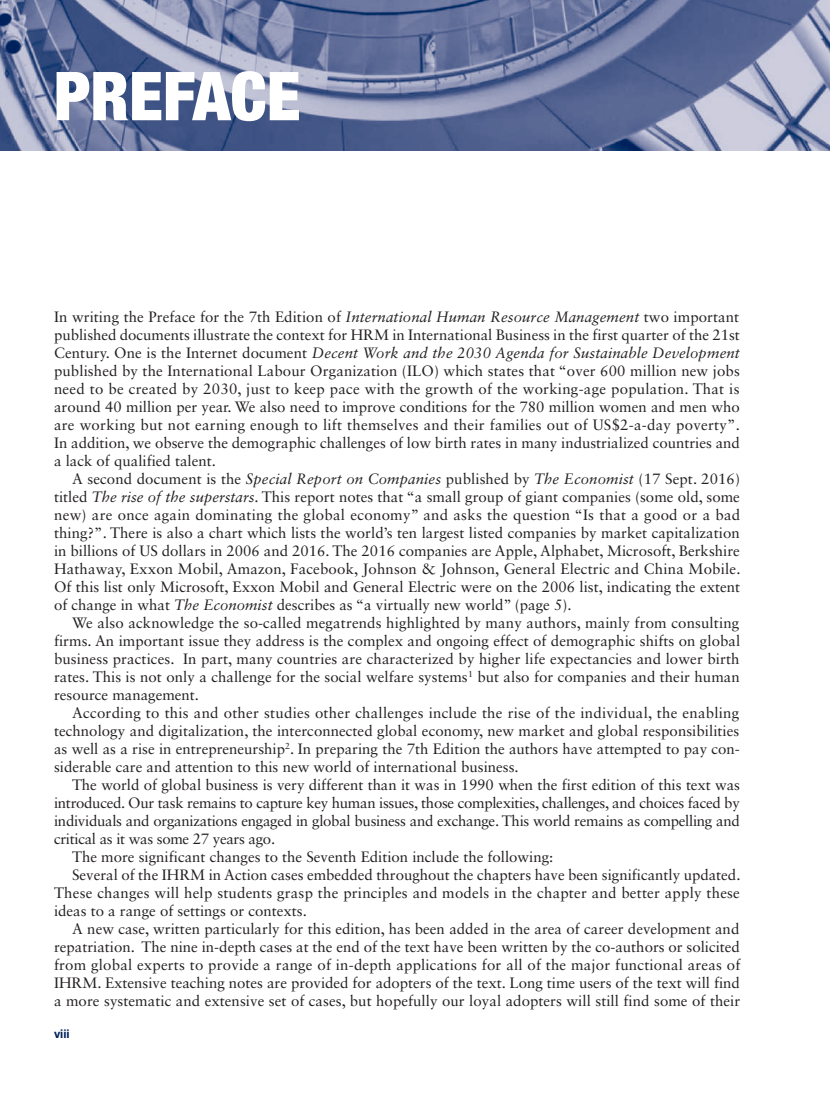
<style>
.page{position:relative;width:830px;height:1106px;background:#fff}
.page>*{position:absolute;margin:0;border:0;box-sizing:border-box;transform-origin:0 0}
.t1{font:900 condensed 67.5px "Helvetica Neue LT Std";color:#fff}
.t2{font:15px "Sabon LT Std";color:#231f20}
.t3{font:15px "Sabon LT Std";letter-spacing:-.02em;color:#231f20}
.t4{font:italic 15px "Sabon LT Std";letter-spacing:.005em;color:#231f20}
.t5{font:15px "Sabon LT Std";letter-spacing:.02em;color:#231f20}
.t6{font:700 12px "Helvetica Neue LT Std";color:#00205b}
.s1{font-style:italic}
.s2{font-style:normal}
</style>
<div class="page">
<img style="left:0;top:0;width:829px;height:150px">
<p class="t1" style="left:54px;top:55px;width:248px">PREFACE</p>
<p class="t2" style="left:54px;top:308px;width:686px">In writing the Preface for the 7th Edition of <span class="s1">International Human Resource Management</span> two important</p>
<p class="t2" style="left:54px;top:326px;width:687px">published documents illustrate the context for HRM in International Business in the first quarter of the 21st</p>
<p class="t4" style="left:54px;top:344px;width:687px"><span class="s2">Century. One is the Internet document</span> Decent Work and the 2030 Agenda for Sustainable Development</p>
<p class="t2" style="left:54px;top:362px;width:687px">published by the International Labour Organization (ILO) which states that “over 600 million new jobs</p>
<p class="t2" style="left:54px;top:380px;width:686px">need to be created by 2030, just to keep pace with the growth of the working-age population. That is</p>
<p class="t2" style="left:54px;top:398px;width:687px">around 40 million per year. We also need to improve conditions for the 780 million women and men who</p>
<p class="t2" style="left:54px;top:416px;width:687px">are working but not earning enough to lift themselves and their families out of US$2-a-day poverty”.</p>
<p class="t2" style="left:54px;top:434px;width:687px">In addition, we observe the demographic challenges of low birth rates in many industrialized countries and</p>
<p class="t2" style="left:54px;top:452px;width:163px">a lack of qualified talent.</p>
<p class="t2" style="left:72px;top:470px;width:669px">A second document is the <span class="s1">Special Report on Companies</span> published by <span class="s1">The Economist</span> (17 Sept. 2016)</p>
<p class="t2" style="left:54px;top:488px;width:687px">titled <span class="s1">The rise of the superstars</span>. This report notes that “a small group of giant companies (some old, some</p>
<p class="t5" style="left:54px;top:506px;width:687px">new) are once again dominating the global economy” and asks the question “Is that a good or a bad</p>
<p class="t2" style="left:54px;top:524px;width:687px">thing?”. There is also a chart which lists the world’s ten largest listed companies by market capitalization</p>
<p class="t2" style="left:54px;top:542px;width:687px">in billions of US dollars in 2006 and 2016. The 2016 companies are Apple, Alphabet, Microsoft, Berkshire</p>
<p class="t2" style="left:54px;top:560px;width:687px">Hathaway, Exxon Mobil, Amazon, Facebook, Johnson &amp; Johnson, General Electric and China Mobile.</p>
<p class="t2" style="left:54px;top:578px;width:687px">Of this list only Microsoft, Exxon Mobil and General Electric were on the 2006 list, indicating the extent</p>
<p class="t2" style="left:54px;top:596px;width:519px">of change in what <span class="s1">The Economist</span> describes as “a virtually new world” (page 5).</p>
<p class="t2" style="left:72px;top:614px;width:668px">We also acknowledge the so-called megatrends highlighted by many authors, mainly from consulting</p>
<p class="t2" style="left:54px;top:632px;width:687px">firms. An important issue they address is the complex and ongoing effect of demographic shifts on global</p>
<p class="t2" style="left:54px;top:650px;width:686px">business practices. In part, many countries are characterized by higher life expectancies and lower birth</p>
<p class="t2" style="left:54px;top:668px;width:687px">rates. This is not only a challenge for the social welfare systems<sup>1</sup> but also for companies and their human</p>
<p class="t2" style="left:54px;top:686px;width:146px">resource management.</p>
<p class="t2" style="left:72px;top:704px;width:668px">According to this and other studies other challenges include the rise of the individual, the enabling</p>
<p class="t2" style="left:54px;top:722px;width:686px">technology and digitalization, the interconnected global economy, new market and global responsibilities</p>
<p class="t2" style="left:54px;top:740px;width:687px">as well as a rise in entrepreneurship<sup>2</sup>. In preparing the 7th Edition the authors have attempted to pay con-</p>
<p class="t2" style="left:54px;top:758px;width:466px">siderable care and attention to this new world of international business.</p>
<p class="t2" style="left:72px;top:776px;width:669px">The world of global business is very different than it was in 1990 when the first edition of this text was</p>
<p class="t3" style="left:54px;top:794px;width:687px">introduced. Our task remains to capture key human issues, those complexities, challenges, and choices faced by</p>
<p class="t3" style="left:54px;top:812px;width:687px">individuals and organizations engaged in global business and exchange. This world remains as compelling and</p>
<p class="t3" style="left:54px;top:830px;width:222px">critical as it was some 27 years ago.</p>
<p class="t2" style="left:72px;top:848px;width:482px">The more significant changes to the Seventh Edition include the following:</p>
<p class="t2" style="left:72px;top:866px;width:669px">Several of the IHRM in Action cases embedded throughout the chapters have been significantly updated.</p>
<p class="t2" style="left:54px;top:884px;width:687px">These changes will help students grasp the principles and models in the chapter and better apply these</p>
<p class="t2" style="left:54px;top:902px;width:254px">ideas to a range of settings or contexts.</p>
<p class="t2" style="left:72px;top:920px;width:668px">A new case, written particularly for this edition, has been added in the area of career development and</p>
<p class="t2" style="left:54px;top:938px;width:687px">repatriation. The nine in-depth cases at the end of the text have been written by the co-authors or solicited</p>
<p class="t2" style="left:54px;top:956px;width:687px">from global experts to provide a range of in-depth applications for all of the major functional areas of</p>
<p class="t2" style="left:54px;top:974px;width:687px">IHRM. Extensive teaching notes are provided for adopters of the text. Long time users of the text will find</p>
<p class="t2" style="left:54px;top:992px;width:687px">a more systematic and extensive set of cases, but hopefully our loyal adopters will still find some of their</p>
<p class="t6" style="left:54px;top:1026px;width:17px">viii</p>
</div>
